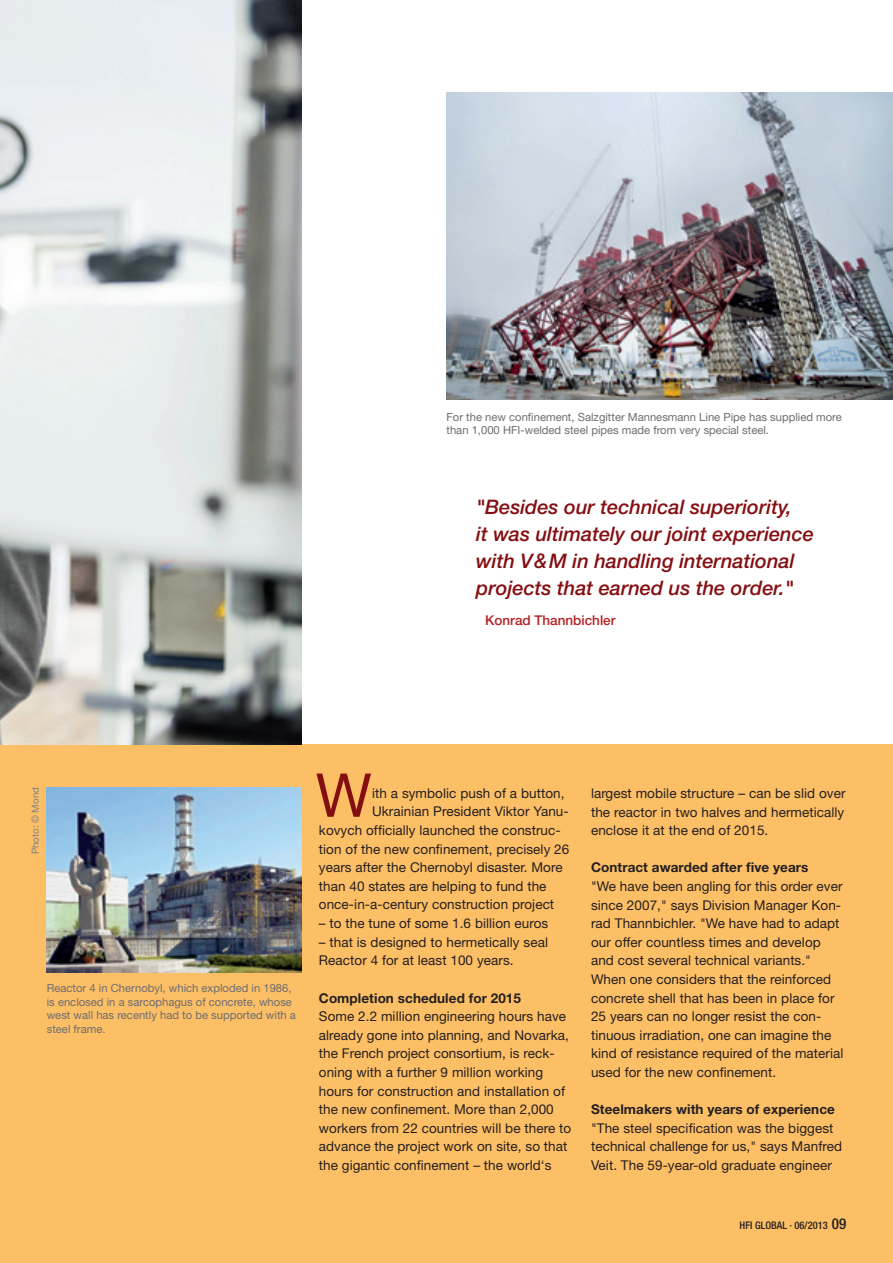
<style>
.page{position:relative;width:893px;height:1263px;background:#fff}
.page>*{position:absolute;margin:0;border:0;box-sizing:border-box;transform-origin:0 0}
.t1{font:60.6px "Helvetica Neue";color:#850e11}
.t2{font:italic 500 20.1px/27px "Helvetica Neue";color:#850e11}
.t3{font:13.5px/18.6px "Helvetica Neue";letter-spacing:.005em;color:#231f20}
.t4{font:700 13.5px "Helvetica Neue";letter-spacing:.005em;color:#231f20}
.t5{font:500 13.5px "Helvetica Neue";color:#b62024}
.t6{font:11.25px/13.5px "Helvetica Neue";color:#6c6d70}
.t7{font:500 condensed 10.5px "Helvetica Neue";color:#231f20}
.t8{font:9.75px "Helvetica Neue";color:#808285}
.s1{font-size:15px}
</style>
<div class="page">
<div style="left:0;top:744px;width:893px;height:519px;background:#fdbf66"></div>
<img style="left:446px;top:93px;width:447px;height:307px">
<img style="left:0;top:0;width:302px;height:744px">
<img style="left:47px;top:787px;width:255px;height:185px">
<p class="t6" style="left:446px;top:410px;width:397px">For the new confinement, Salzgitter Mannesmann Line Pipe has supplied more than 1,000 HFI-welded steel pipes made from very special steel.</p>
<h2 class="t2" style="left:476px;top:493px;width:339px">"Besides our technical superiority,<br>it was ultimately our joint experience with V &amp; M in handling international projects that earned us the order."</h2>
<p class="t5" style="left:485px;top:612px;width:132px">Konrad Thannbichler</p>
<h1 class="t1" style="left:316px;top:759px;width:58px">W</h1>
<p class="t8" style="left:29px;top:854px;width:69px;rotate:-90deg">Photo: © Mond</p>
<p class="t3" style="left:372px;top:783px;width:194px">ith a symbolic push of a button,</p>
<p class="t3" style="left:372px;top:802px;width:198px">Ukrainian President Viktor Yanu-</p>
<p class="t3" style="left:319px;top:821px;width:243px">kovych officially launched the construc-</p>
<p class="t3" style="left:319px;top:839px;width:252px">tion of the new confinement, precisely 26</p>
<p class="t3" style="left:319px;top:858px;width:245px">years after the Chernobyl disaster. More</p>
<p class="t3" style="left:319px;top:877px;width:229px">than 40 states are helping to fund the</p>
<p class="t3" style="left:319px;top:895px;width:237px">once-in-a-century construction project</p>
<p class="t3" style="left:319px;top:914px;width:231px">– to the tune of some 1.6 billion euros</p>
<p class="t3" style="left:319px;top:932px;width:231px">– that is designed to hermetically seal<br>Reactor 4 for at least 100 years.</p>
<p class="t4" style="left:319px;top:989px;width:204px">Completion scheduled for 2015</p>
<p class="t3" style="left:319px;top:1007px;width:254px">Some 2.2 million engineering hours have already gone into planning, and Novarka, the French project consortium, is reck&shy;oning with a further 9 million working hours for construction and installation of the new confinement. More than 2,000 workers from 22 countries will be there to advance the project work on site, so that the gigantic confinement – the world‘s</p>
<p class="t6" style="left:47px;top:981px;width:251px">Reactor 4 in Chernobyl, which exploded in 1986, is enclosed in a sarcophagus of concrete, whose west wall has recently had to be supported with a steel frame.</p>
<p class="t3" style="left:591px;top:784px;width:256px;text-align:justify">largest mobile structure – can be slid over the reactor in two halves and hermetically enclose it at the end of 2015.</p>
<p class="t4" style="left:591px;top:859px;width:219px">Contract awarded after five years</p>
<p class="t3" style="left:591px;top:877px;width:254px">"We have been angling for this order ever since 2007," says Division Manager Kon&shy;rad Thannbichler. "We have had to adapt our offer countless times and develop and cost several technical variants." When one considers that the reinforced concrete shell that has been in place for 25 years can no longer resist the con&shy;tinuous irradiation, one can imagine the kind of resistance required of the material used for the new confinement.</p>
<p class="t4" style="left:591px;top:1101px;width:245px">Steelmakers with years of experience</p>
<p class="t3" style="left:591px;top:1118px;width:252px">"The steel specification was the biggest technical challenge for us," says Manfred<br>Veit. The 59-year-old graduate engineer</p>
<p class="t7" style="left:747px;top:1219px;width:101px">HFI GLOBAL · 06/2013<span class="s1">09</span></p>
<p class="t7" style="left:739px;top:1219px;width:90px">HFI GLOBAL · 06/2013</p>
</div>
